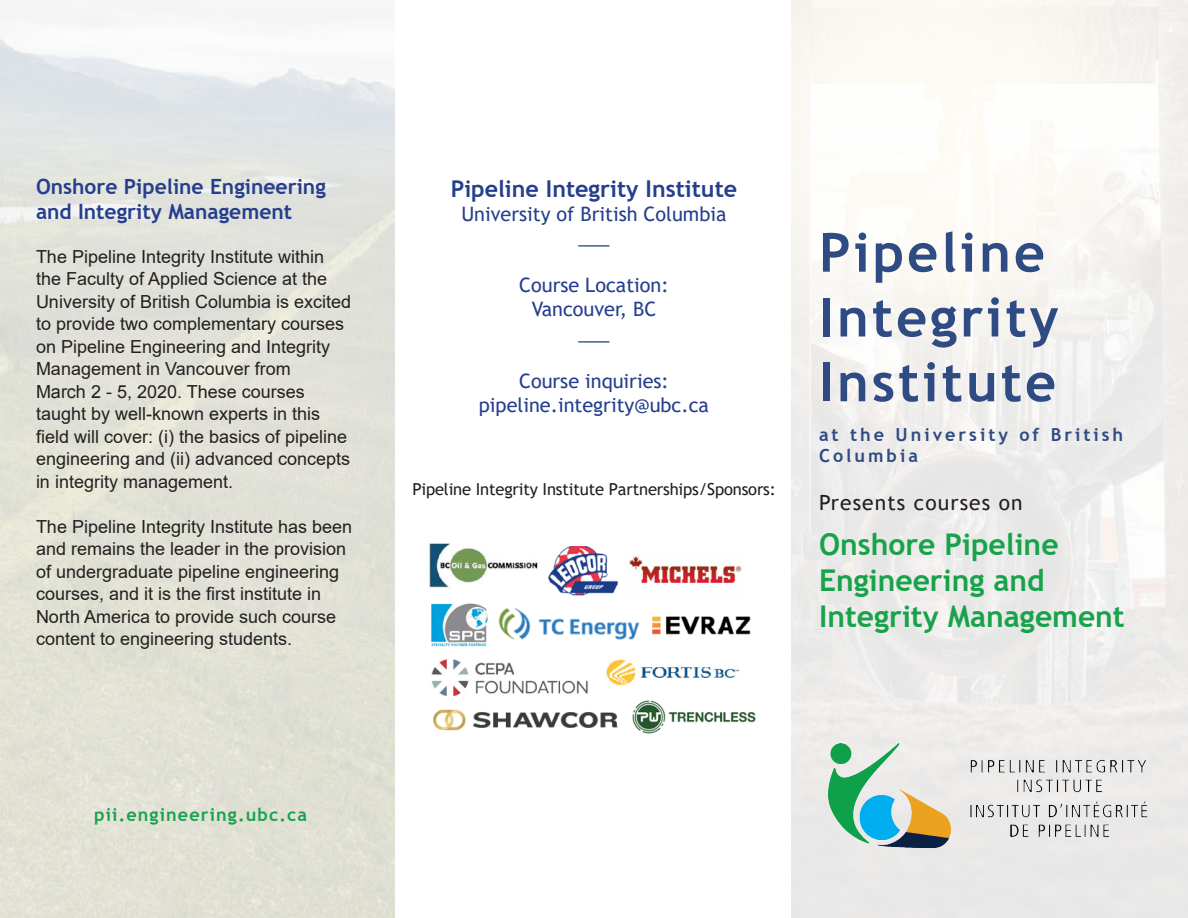
<style>
.page{position:relative;width:1188px;height:918px;background:#fff}
.page>*{position:absolute;margin:0;border:0;box-sizing:border-box;transform-origin:0 0}
.t1{font:700 54px/64.8px "Trebuchet MS";letter-spacing:.055em;color:#2f4b83}
.heading_2{font:700 30px/36px "Trebuchet MS";color:#18a34a}
.t2{font:700 23.25px "Trebuchet MS";color:#253f8e}
.t3{font:700 21px/25.2px "Trebuchet MS";color:#253f8e}
.Subtitle{font:21px "Trebuchet MS";letter-spacing:.055em;color:#231f20}
.t4{font:19.95px/23.9px "Trebuchet MS";color:#253f8e;text-align:center}
.t5{font:18px/22.5px "Arial";color:#231f20}
.t6{font:700 18px/21.6px "Trebuchet MS";letter-spacing:.165em;color:#2f4b83}
.Subtitle-2{font:700 18px "Trebuchet MS";letter-spacing:.06em;color:#18a34a}
.t7{font:16.5px "Trebuchet MS";letter-spacing:-.01em;color:#231f20}
</style>
<div class="page">
<img style="left:791px;top:0;width:397px;height:918px">
<img style="left:829px;top:744px;width:322px;height:103px">
<img style="left:428px;top:543px;width:328px;height:191px">
<p class="t3" style="left:36px;top:174px;width:291px">Onshore Pipeline Engineering and Integrity Management</p>
<p class="t5" style="left:36px;top:245px;width:317px">The Pipeline Integrity Institute within the Faculty of Applied Science at the University of British Columbia is excited to provide two complementary courses on Pipeline Engineering and Integrity Management in Vancouver from<br>March 2 - 5, 2020. These courses taught by well-known experts in this field will cover: (i) the basics of pipeline engineering and (ii) advanced concepts in integrity management.</p>
<p class="t5" style="left:36px;top:515px;width:318px">The Pipeline Integrity Institute has been and remains the leader in the provision of undergraduate pipeline engineering courses, and it is the first institute in North America to provide such course content to engineering students.</p>
<p class="t2" style="left:451px;top:174px;width:288px">Pipeline Integrity Institute</p>
<p class="t4" style="left:461px;top:201px;width:267px">University of British Columbia ___</p>
<p class="t4" style="left:519px;top:273px;width:151px">Course Location:<br>Vancouver, BC ___</p>
<p class="t4" style="left:479px;top:369px;width:232px">Course inquiries: pipeline.integrity@ubc.ca</p>
<p class="t7" style="left:412px;top:479px;width:365px">Pipeline Integrity Institute Partnerships/Sponsors:</p>
<p class="t1" style="left:819px;top:220px;width:241px">Pipeline<br>Integrity<br>Institute</p>
<p class="t6" style="left:819px;top:424px;width:306px">at the University of British<br>Columbia</p>
<p class="Subtitle" style="left:819px;top:489px;width:205px">Presents courses on</p>
<p class="heading_2" style="left:819px;top:526px;width:307px">Onshore Pipeline<br>Engineering and<br>Integrity Management</p>
<p class="Subtitle-2" style="left:94px;top:803px;width:215px">pii.engineering.ubc.ca</p>
</div>
